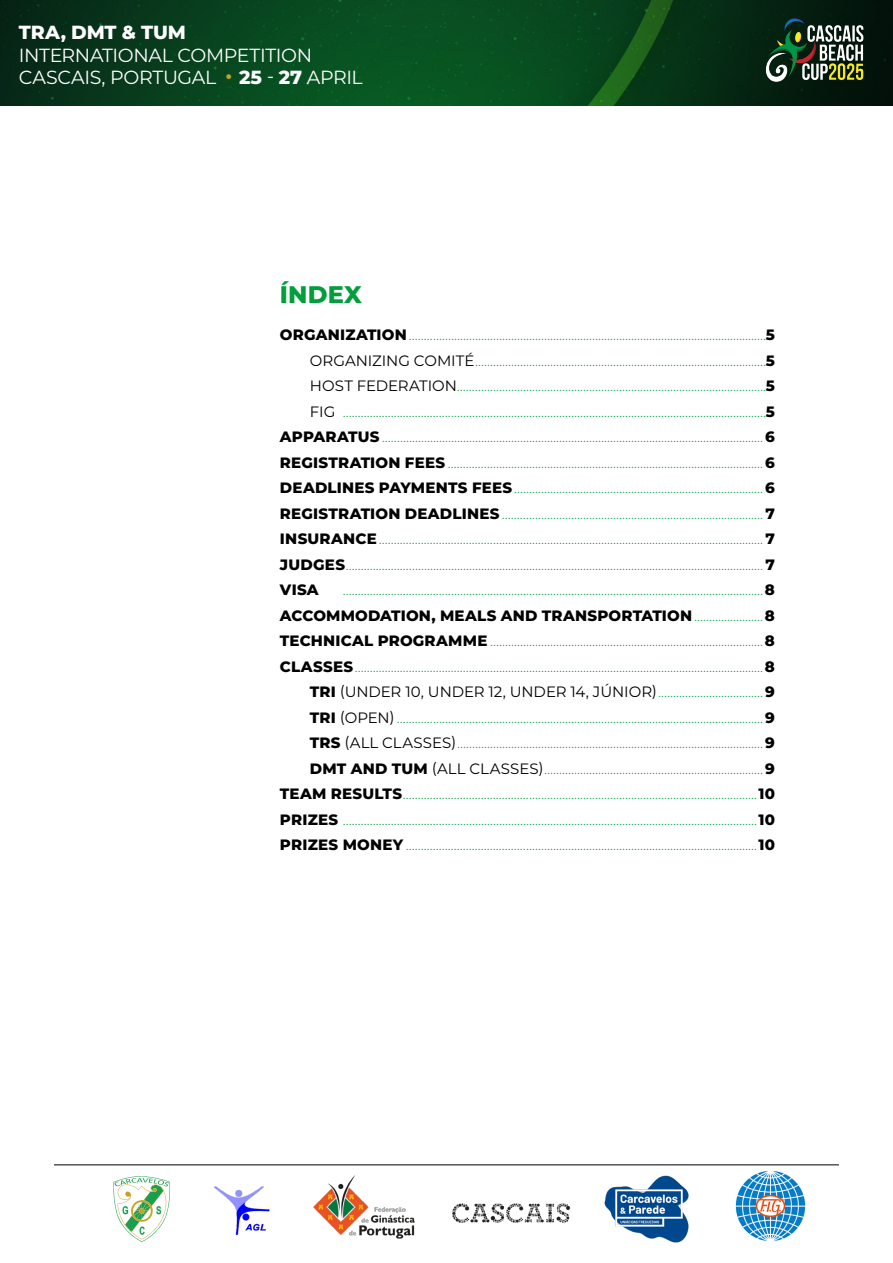
<style>
.page{position:relative;width:893px;height:1263px;background:#fff}
.page>*{position:absolute;margin:0;border:0;box-sizing:border-box;transform-origin:0 0}
.t1{font:800 24px "Montserrat";color:#009f3c}
.t2{font:18.9px/22.8px "Montserrat";letter-spacing:-.02em;color:#fff}
.t3{font:800 18.9px "Montserrat";letter-spacing:-.01em;color:#fff}
.t4{font:300 15px "Montserrat";color:#009f3c}
.t5{font:800 15px "Montserrat";letter-spacing:.015em;color:#000}
.s1{font-weight:800}
.s2{font-weight:800;color:#000}
.s3{font-weight:400;color:#000}
.s4{font-weight:300;color:#009f3c}
</style>
<div class="page">
<img style="left:0;top:0;width:893px;height:105px">
<img style="left:758px;top:17px;width:114px;height:66px">
<img style="left:735px;top:1171px;width:71px;height:70px">
<img style="left:452px;top:1203px;width:119px;height:20px">
<img style="left:603px;top:1165px;width:87px;height:78px">
<img style="left:313px;top:1175px;width:102px;height:64px">
<img style="left:214px;top:1186px;width:56px;height:49px">
<hr style="left:244px;top:1231px;width:38px;height:4px;background:#fff">
<svg style="left:113px;top:1176px;width:57px;height:66px"></svg>
<hr style="left:54px;top:1164px;width:785px;height:1px;background:#000">
<p class="t3" style="left:19px;top:18px;width:169px">TRA, DMT &amp; TUM</p>
<p class="t2" style="left:19px;top:43px;width:345px">INTERNATIONAL COMPETITION<br>CASCAIS, PORTUGAL <sup>a</sup> <span class="s1">25</span> - <span class="s1">27</span> APRIL</p>
<p class="t1" style="left:280px;top:277px;width:83px">ÍNDEX</p>
<p class="t4" style="left:280px;top:325px;width:497px"><span class="s2">ORGANIZATION</span> .......................................................................................................................<span class="s2">5</span></p>
<p class="t4" style="left:310px;top:350px;width:467px"><span class="s3">ORGANIZING COMITÉ</span>.................................................................................................<span class="s2">5</span></p>
<p class="t4" style="left:310px;top:376px;width:467px"><span class="s3">HOST FEDERATION</span>.......................................................................................................<span class="s2">5</span></p>
<p class="t4" style="left:310px;top:401px;width:467px"><span class="s3">FIG</span> .............................................................................................................................................<span class="s2">5</span></p>
<p class="t4" style="left:280px;top:427px;width:497px"><span class="s2">APPARATUS</span> ...............................................................................................................................<span class="s2">6</span></p>
<p class="t4" style="left:280px;top:452px;width:497px"><span class="s2">REGISTRATION FEES</span> .........................................................................................................<span class="s2">6</span></p>
<p class="t4" style="left:280px;top:478px;width:497px"><span class="s2">DEADLINES PAYMENTS FEES</span>...................................................................................<span class="s2">6</span></p>
<p class="t4" style="left:280px;top:503px;width:497px"><span class="s2">REGISTRATION DEADLINES</span> ....................................................................................... <span class="s2">7</span></p>
<p class="t4" style="left:280px;top:529px;width:497px"><span class="s2">INSURANCE</span>................................................................................................................................ <span class="s2">7</span></p>
<p class="t4" style="left:280px;top:554px;width:497px"><span class="s2">JUDGES</span>........................................................................................................................................... <span class="s2">7</span></p>
<p class="t5" style="left:280px;top:579px;width:40px">VISA</p>
<p class="t4" style="left:343px;top:580px;width:434px">............................................................................................................................................<span class="s2">8</span></p>
<p class="t5" style="left:280px;top:604px;width:497px">ACCOMMODATION, MEALS AND TRANSPORTATION<span class="s4">.......................</span>8</p>
<p class="t4" style="left:280px;top:631px;width:497px"><span class="s2">TECHNICAL PROGRAMME</span> ...........................................................................................<span class="s2">8</span></p>
<p class="t4" style="left:280px;top:656px;width:497px"><span class="s2">CLASSES</span>........................................................................................................................................<span class="s2">8</span></p>
<p class="t4" style="left:310px;top:682px;width:467px"><span class="s2">TRI</span> <span class="s3">(UNDER 10, UNDER 12, UNDER 14, JÚNIOR)</span>...................................<span class="s2">9</span></p>
<p class="t4" style="left:310px;top:707px;width:467px"><span class="s2">TRI</span> <span class="s3">(OPEN)</span>..........................................................................................................................<span class="s2">9</span></p>
<p class="t4" style="left:310px;top:733px;width:467px"><span class="s2">TRS</span> <span class="s3">(ALL CLASSES)</span>......................................................................................................<span class="s2">9</span></p>
<p class="t4" style="left:310px;top:758px;width:467px"><span class="s2">DMT AND TUM</span> <span class="s3">(ALL CLASSES)</span>.........................................................................<span class="s2">9</span></p>
<p class="t4" style="left:280px;top:784px;width:496px"><span class="s2">TEAM RESULTS</span>......................................................................................................................<span class="s2">10</span></p>
<p class="t4" style="left:280px;top:809px;width:496px"><span class="s2">PRIZES</span> ..........................................................................................................................................<span class="s2">10</span></p>
<p class="t4" style="left:280px;top:835px;width:496px"><span class="s2">PRIZES MONEY</span> .....................................................................................................................<span class="s2">10</span></p>
</div>
